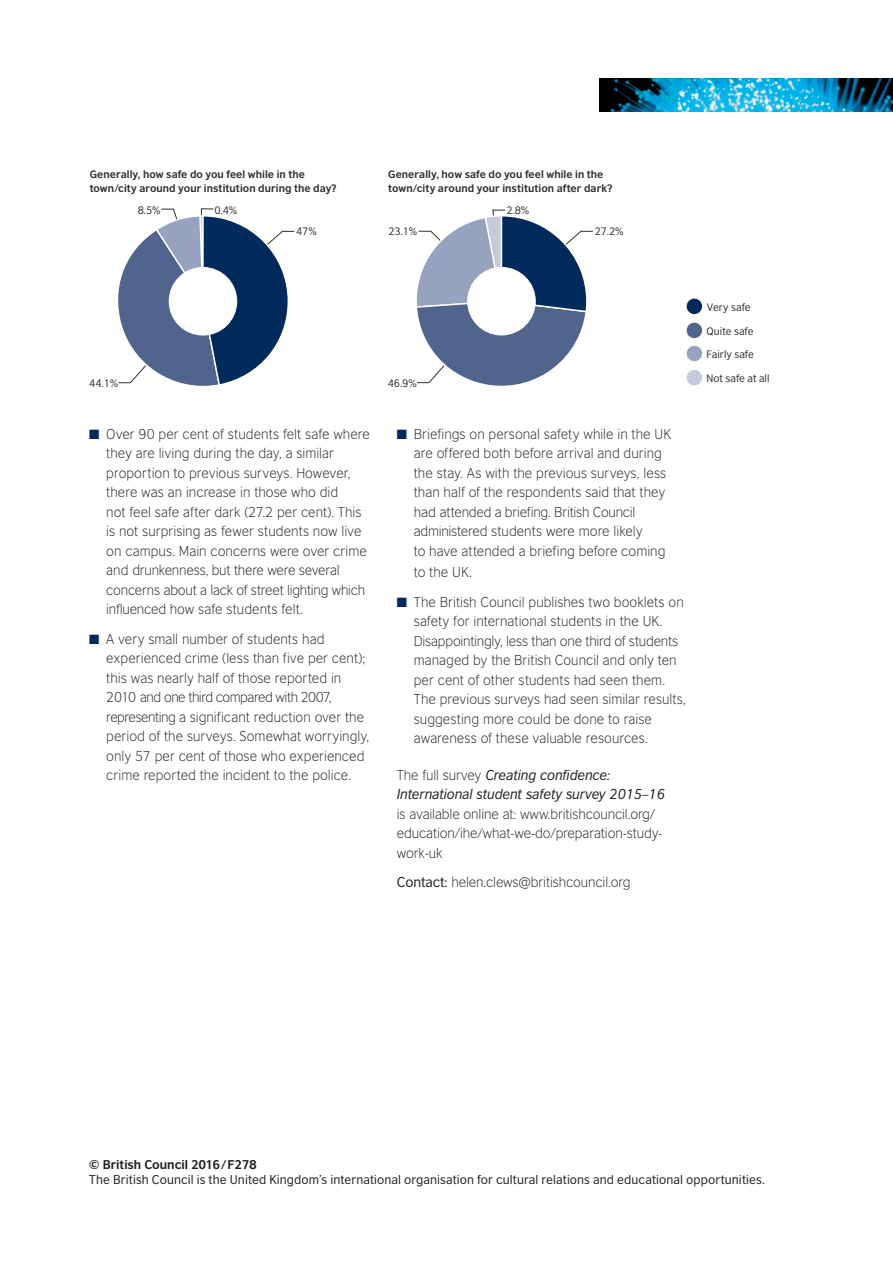
<style>
.page{position:relative;width:893px;height:1263px;background:#fff}
.page>*{position:absolute;margin:0;border:0;box-sizing:border-box;transform-origin:0 0}
.t1{font:300 13.5px/19.5px "British Council Sans";color:#231f20}
.t2{font:italic 13.5px/19.5px "British Council Sans";letter-spacing:-.01em;color:#231f20}
.t3{font:12px "British Council Sans";letter-spacing:.01em;color:#231f20}
.t4{font:700 12px "British Council Sans";color:#231f20}
.t5{font:700 10.2px/13.8px "British Council Sans";letter-spacing:.005em;color:#312f30}
.t6{font:10.2px "British Council Sans";color:#312f30}
.s1{color:#002a5b}
.s2{font-weight:300;font-style:normal}
.s3{font-weight:400}
</style>
<div class="page">
<img style="left:600px;top:79px;width:293px;height:32px">
<svg style="left:118px;top:208px;width:177px;height:178px"></svg>
<div style="left:169px;top:267px;width:68px;height:68px;background:#fff;border-radius:50%"></div>
<div style="left:169px;top:267px;width:68px;height:68px;border:1px solid #fff;border-radius:50%"></div>
<svg style="left:416px;top:210px;width:177px;height:176px"></svg>
<div style="left:468px;top:267px;width:67px;height:68px;background:#fff;border-radius:50%"></div>
<div style="left:467px;top:267px;width:68px;height:68px;border:1px solid #fff;border-radius:50%"></div>
<div style="left:686px;top:298px;width:17px;height:17px;background:#002a5b;border-radius:50%"></div>
<div style="left:686px;top:298px;width:17px;height:17px;border:1px solid #fff;border-radius:50%"></div>
<div style="left:686px;top:322px;width:17px;height:17px;background:#50648d;border-radius:50%"></div>
<div style="left:686px;top:322px;width:17px;height:17px;border:1px solid #fff;border-radius:50%"></div>
<div style="left:686px;top:345px;width:17px;height:17px;background:#96a2be;border-radius:50%"></div>
<div style="left:686px;top:345px;width:17px;height:17px;border:1px solid #fff;border-radius:50%"></div>
<div style="left:686px;top:369px;width:17px;height:17px;background:#c5c9db;border-radius:50%"></div>
<div style="left:686px;top:369px;width:17px;height:17px;border:1px solid #fff;border-radius:50%"></div>
<p class="t5" style="left:90px;top:167px;width:249px">Generally, how safe do you feel while in the town/city around your institution during the day?</p>
<p class="t5" style="left:388px;top:167px;width:226px">Generally, how safe do you feel while in the town/city around your institution after dark?</p>
<p class="t6" style="left:138px;top:204px;width:24px">8.5%</p>
<p class="t6" style="left:214px;top:204px;width:24px">0.4%</p>
<p class="t6" style="left:506px;top:204px;width:24px">2.8%</p>
<p class="t6" style="left:296px;top:225px;width:22px">47%</p>
<p class="t6" style="left:388px;top:224px;width:31px">23.1%</p>
<p class="t6" style="left:595px;top:224px;width:30px">27.2%</p>
<p class="t6" style="left:89px;top:377px;width:31px">44.1%</p>
<p class="t1" style="left:106px;top:424px;width:265px;text-indent:-17px"><span class="s1">■</span> Over 90 per cent of students felt safe where they are living during the day, a similar proportion to previous surveys. However, there was an increase in those who did<br>not feel safe after dark (27.2 per cent). This is not surprising as fewer students now live on campus. Main concerns were over crime and drunkenness, but there were several concerns about a lack of street lighting which influenced how safe students felt.</p>
<p class="t1" style="left:106px;top:629px;width:264px;text-indent:-17px"><span class="s1">■</span> A very small number of students had experienced crime (less than five per cent); this was nearly half of those reported in 2010 and one third compared with 2007, representing a significant reduction over the period of the surveys. Somewhat worryingly, only 57 per cent of those who experienced crime reported the incident to the police.</p>
<p class="t6" style="left:388px;top:377px;width:31px">46.9%</p>
<p class="t1" style="left:414px;top:424px;width:259px;text-indent:-17px"><span class="s1">■</span> Briefings on personal safety while in the UK are offered both before arrival and during the stay. As with the previous surveys, less than half of the respondents said that they had attended a briefing. British Council administered students were more likely<br>to have attended a briefing before coming</p>
<p class="t1" style="left:414px;top:562px;width:60px">to the UK.</p>
<p class="t1" style="left:414px;top:592px;width:274px;text-indent:-17px"><span class="s1">■</span> The British Council publishes two booklets on safety for international students in the UK.<br>Disappointingly, less than one third of students managed by the British Council and only ten per cent of other students had seen them.<br>The previous surveys had seen similar results, suggesting more could be done to raise awareness of these valuable resources.</p>
<p class="t2" style="left:397px;top:765px;width:270px"><span class="s2">The full survey</span> Creating confidence:<br>International student safety survey 2015–16</p>
<p class="t1" style="left:397px;top:804px;width:267px">is available online at: www.britishcouncil.org/ education/ihe/what-we-do/preparation-study&shy;work-uk</p>
<p class="t1" style="left:397px;top:872px;width:235px"><span class="s3">Contact:</span> helen.clews@britishcouncil.org</p>
<p class="t6" style="left:707px;top:301px;width:45px">Very safe</p>
<p class="t6" style="left:706px;top:325px;width:49px">Quite safe</p>
<p class="t6" style="left:706px;top:348px;width:49px">Fairly safe</p>
<p class="t6" style="left:706px;top:372px;width:64px">Not safe at all</p>
<p class="t4" style="left:89px;top:1157px;width:169px">© British Council 2016/F278</p>
<p class="t3" style="left:89px;top:1172px;width:677px">The British Council is the United Kingdom’s international organisation for cultural relations and educational opportunities.</p>
</div>
